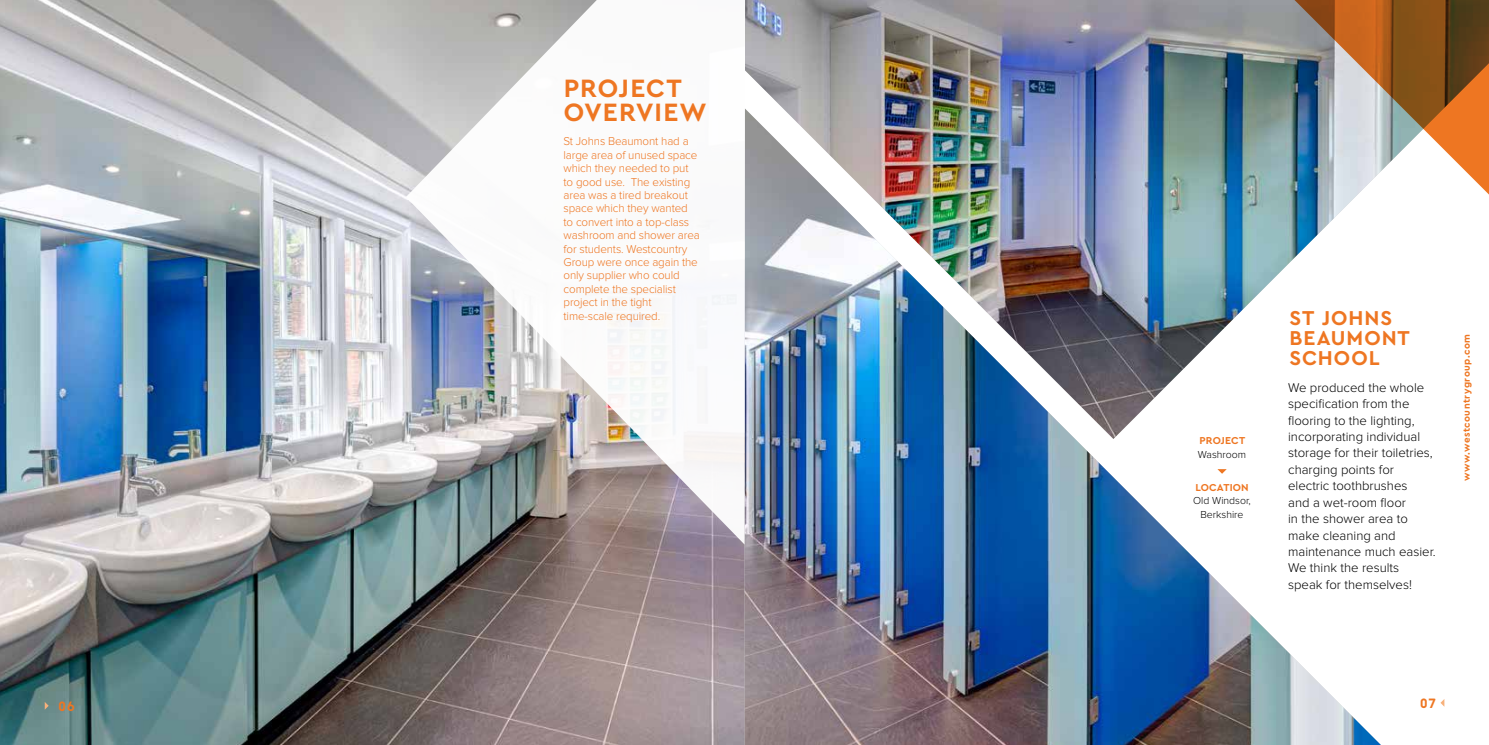
<style>
.page{position:relative;width:1489px;height:745px;background:#fff}
.page>*{position:absolute;margin:0;border:0;box-sizing:border-box;transform-origin:0 0}
.t1{font:700 26.25px/23.6px "Cera GR";letter-spacing:.04em;color:#ee7622}
.t2{font:700 21px/19.6px "Cera GR";letter-spacing:.05em;color:#ee7622}
.t3{font:700 13.5px "Havelock Titling";color:#ee7622}
.t4{font:300 13.12px/16.4px "Proxima Nova";color:#000}
.t5{font:300 11.75px/13.4px "Proxima Nova";letter-spacing:-.01em;color:#ee7622}
.t6{font:300 10.5px/13.1px "Proxima Nova";color:#000;text-align:center}
.t7{font:700 10.5px "Cera GR";letter-spacing:.02em;color:#ee7622}
.t8{font:700 9.88px "Cera GR";letter-spacing:.045em;color:#ee7622}
</style>
<div class="page">
<img style="left:745px;top:0;width:507px;height:108px">
<img style="left:0;top:0;width:744px;height:744px">
<img style="left:744px;top:108px;width:636px;height:636px">
<svg style="left:1217px;top:469px;width:9px;height:4px"></svg>
<img style="left:406px;top:0;width:339px;height:544px">
<svg style="left:1252px;top:0;width:236px;height:213px;background:#a39481"></svg>
<svg style="left:1440px;top:699px;width:4px;height:7px"></svg>
<svg style="left:45px;top:701px;width:4px;height:8px"></svg>
<h1 class="t1" style="left:564px;top:77px;width:144px">PROJECT<br>OVERVIEW</h1>
<p class="t5" style="left:563px;top:135px;width:138px">St Johns Beaumont had a large area of unused space which they needed to put to good use. The existing area was a tired breakout space which they wanted to convert into a top-class washroom and shower area for students. Westcountry<br>Group were once again the only supplier who could complete the specialist project in the tight time-scale required.</p>
<p class="t7" style="left:1199px;top:434px;width:47px">PROJECT</p>
<p class="t6" style="left:1197px;top:447px;width:50px">Washroom</p>
<p class="t7" style="left:1195px;top:481px;width:55px">LOCATION</p>
<p class="t6" style="left:1193px;top:494px;width:59px">Old Windsor,<br>Berkshire</p>
<h2 class="t2" style="left:1289px;top:308px;width:122px">ST JOHNS<br>BEAUMONT<br>SCHOOL</h2>
<p class="t4" style="left:1287px;top:379px;width:149px">We produced the whole specification from the flooring to the lighting, incorporating individual storage for their toiletries, charging points for electric toothbrushes<br>and a wet-room floor<br>in the shower area to make cleaning and maintenance much easier.<br>We think the results speak for themselves!</p>
<p class="t8" style="left:1460px;top:481px;width:149px;rotate:-90deg">www.westcountrygroup.com</p>
<p class="t3" style="left:57px;top:694px;width:21px">06</p>
<p class="t3" style="left:1418px;top:691px;width:20px">07</p>
</div>
